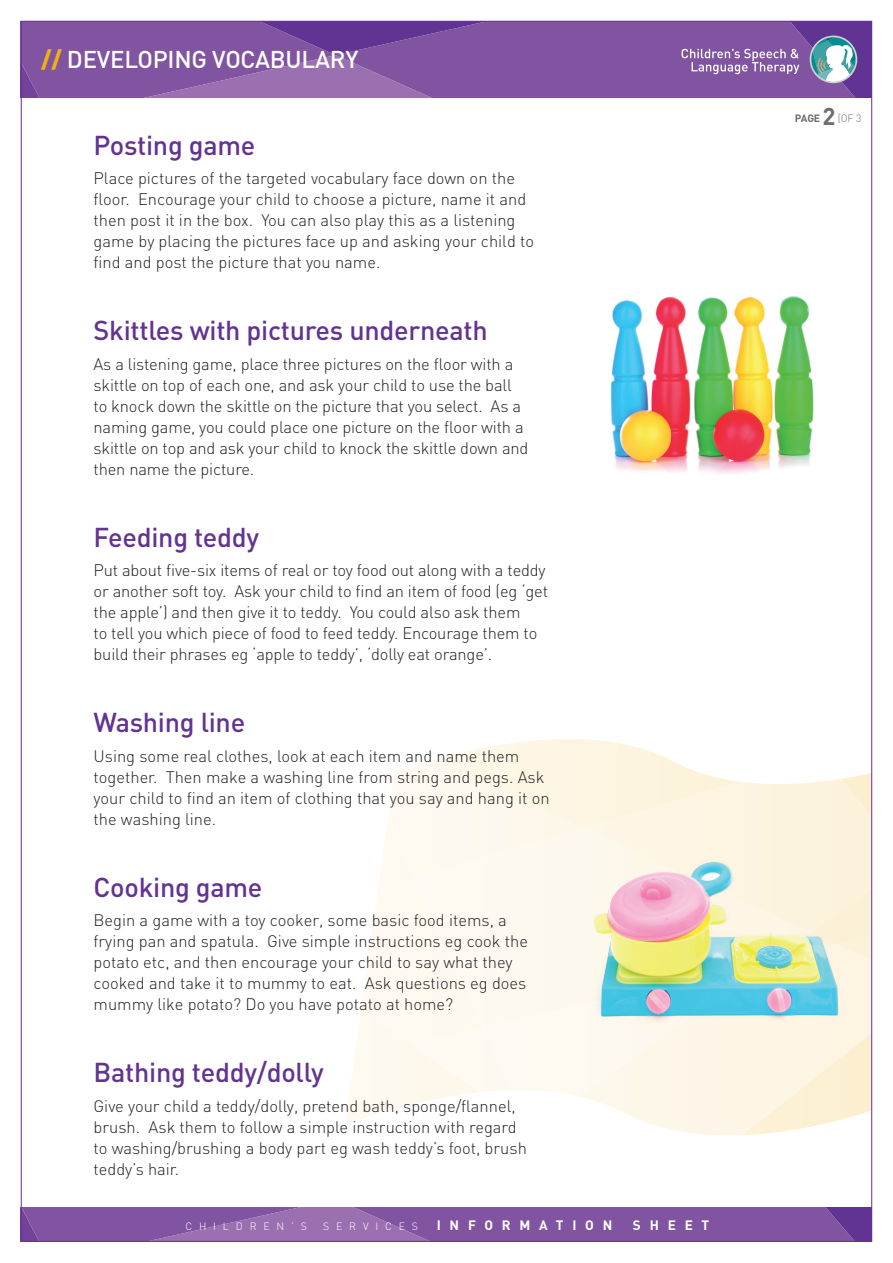
<style>
.page{position:relative;width:893px;height:1263px;background:#fff}
.page>*{position:absolute;margin:0;border:0;box-sizing:border-box;transform-origin:0 0}
.t1{font:500 27px "DIN";letter-spacing:-.01em;color:#623393}
.t2{font:500 24px "DIN";letter-spacing:-.01em;color:#fff}
.t3{font:700 24px "DIN";color:#6c6d70}
.t4{font:300 16.5px/21px "DIN";color:#231f20}
.t5{font:700 13.5px "DIN";letter-spacing:.65em;color:#fff}
.t6{font:300 10.5px "DIN";letter-spacing:.65em;color:#fff}
.t7{font:700 10.5px "DIN";color:#6c6d70}
.t8{font:300 10.5px "DIN";color:#6c6d70}
.s1{font-weight:900;color:#efb211}
</style>
<div class="page">
<svg style="left:345px;top:739px;width:525px;height:396px"></svg>
<svg style="left:23px;top:1208px;width:847px;height:32px;background:#8558a4"></svg>
<svg style="left:21px;top:21px;width:851px;height:77px;background:#8258a3"></svg>
<img style="left:610px;top:296px;width:204px;height:178px">
<img style="left:578px;top:828px;width:274px;height:229px">
<img style="left:636px;top:862px;width:78px;height:16px">
<h2 class="t2" style="left:41px;top:44px;width:319px"><span class="s1">//</span> DEVELOPING VOCABULARY</h2>
<h1 class="t1" style="left:94px;top:128px;width:163px">Posting game</h1>
<p class="t4" style="left:94px;top:168px;width:442px">Place pictures of the targeted vocabulary face down on the floor. Encourage your child to choose a picture, name it and then post it in the box. You can also play this as a listening game by placing the pictures face up and asking your child to find and post the picture that you name.</p>
<h1 class="t1" style="left:94px;top:313px;width:396px">Skittles with pictures underneath</h1>
<p class="t4" style="left:94px;top:353px;width:436px">As a listening game, place three pictures on the floor with a skittle on top of each one, and ask your child to use the ball to knock down the skittle on the picture that you select. As a naming game, you could place one picture on the floor with a skittle on top and ask your child to knock the skittle down and then name the picture.</p>
<h1 class="t1" style="left:94px;top:520px;width:167px">Feeding teddy</h1>
<p class="t4" style="left:94px;top:560px;width:456px">Put about five-six items of real or toy food out along with a teddy or another soft toy. Ask your child to find an item of food (eg ‘get the apple’) and then give it to teddy. You could also ask them<br>to tell you which piece of food to feed teddy. Encourage them to build their phrases eg ‘apple to teddy’, ‘dolly eat orange’.</p>
<h1 class="t1" style="left:94px;top:705px;width:153px">Washing line</h1>
<p class="t4" style="left:94px;top:745px;width:458px">Using some real clothes, look at each item and name them together. Then make a washing line from string and pegs. Ask your child to find an item of clothing that you say and hang it on the washing line.</p>
<h1 class="t1" style="left:94px;top:870px;width:170px">Cooking game</h1>
<p class="t4" style="left:94px;top:910px;width:436px">Begin a game with a toy cooker, some basic food items, a frying pan and spatula. Give simple instructions eg cook the potato etc, and then encourage your child to say what they cooked and take it to mummy to eat. Ask questions eg does mummy like potato? Do you have potato at home?</p>
<h1 class="t1" style="left:94px;top:1055px;width:232px">Bathing teddy/dolly</h1>
<p class="t4" style="left:94px;top:1095px;width:435px">Give your child a teddy/dolly, pretend bath, sponge/flannel, brush. Ask them to follow a simple instruction with regard to washing/brushing a body part eg wash teddy’s foot, brush teddy’s hair.</p>
<p class="t6" style="left:185px;top:1219px;width:123px">CHILDREN’S</p>
<p class="t6" style="left:323px;top:1219px;width:96px">SERVICES</p>
<p class="t5" style="left:437px;top:1216px;width:177px">INFORMATION</p>
<p class="t5" style="left:633px;top:1216px;width:78px">SHEET</p>
<p class="t7" style="left:795px;top:111px;width:27px">PAGE</p>
<h2 class="t3" style="left:822px;top:100px;width:15px">2</h2>
<p class="t8" style="left:838px;top:111px;width:25px">[OF 3</p>
</div>
